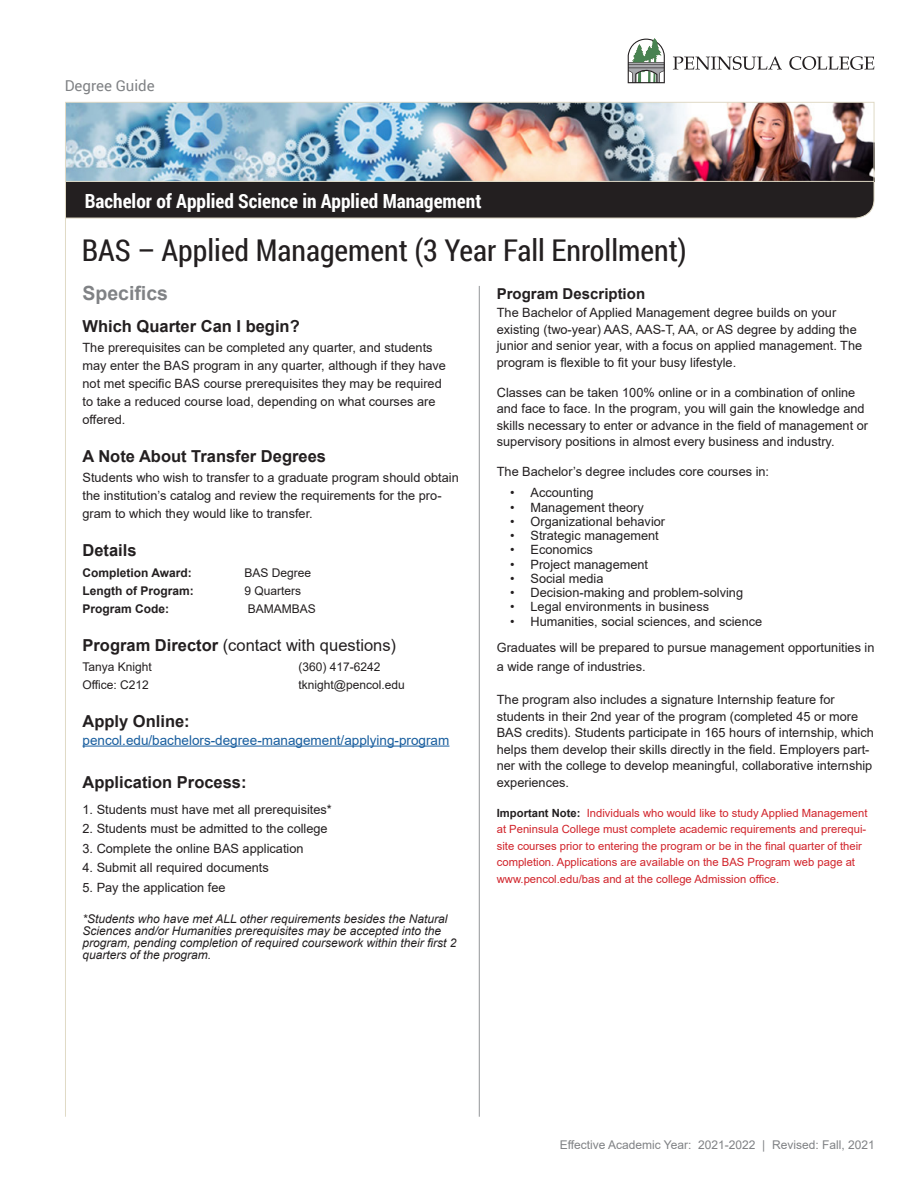
<style>
.page{position:relative;width:918px;height:1188px;background:#fff}
.page>*{position:absolute;margin:0;border:0;box-sizing:border-box;transform-origin:0 0}
.t1{font:30px "Roboto Condensed";color:#231f20}
.t2{font:700 19.5px "Roboto Condensed";color:#fff}
.Body_Copy{font:700 19.5px "Arial";color:#808285}
.Body_Title{font:700 16.5px "Arial";color:#231f20}
.Body_Title-2{font:16.5px "Arial";color:#231f20}
.Body_Title-3{font:700 15px "Arial";color:#231f20}
.t3{font:15px "Roboto";color:#808285}
.Body_Title-4{font:13.5px "Arial";color:#175d9e}
.Body_Copy_Back{font:12.75px/16.5px "Arial";color:#231f20}
.Body_Copy-2{font:12.75px/18px "Arial";color:#231f20}
.Body_Copy-3{font:italic 12px/12px "Arial";color:#231f20}
.Body_Copy-4{font:12px "Arial";color:#231f20}
.t4{font:12px "Arial";color:#808285}
.Body_Copy-5{font:700 12px "Arial";color:#231f20}
.Body_Copy_Back-2{font:11.25px/16.5px "Arial";color:#d1232a}
.s1{font-weight:700}
.s2{font-weight:700;color:#231f20}
</style>
<div class="page">
<hr style="left:65px;top:181px;width:1px;height:936px;background:#e0dac6">
<hr style="left:479px;top:286px;width:1px;height:831px;background:#939598">
<div style="left:66px;top:138px;width:809px;height:81px;background:#231f20"></div>
<img style="left:67px;top:104px;width:805px;height:76px">
<div style="left:65px;top:102px;width:809px;height:80px;border:1px solid #e0dac6"></div>
<svg style="left:673px;top:56px;width:109px;height:14px"></svg>
<svg style="left:789px;top:56px;width:85px;height:14px"></svg>
<svg style="left:628px;top:38px;width:37px;height:45px"></svg>
<hr style="left:82px;top:746px;width:367px;height:1px;background:#175d9e">
<p class="t3" style="left:65px;top:76px;width:91px">Degree Guide</p>
<h2 class="t2" style="left:85px;top:187px;width:398px">Bachelor of Applied Science in Applied Management</h2>
<h1 class="t1" style="left:82px;top:230px;width:606px">BAS – Applied Management (3 Year Fall Enrollment)</h1>
<p class="Body_Copy" style="left:82px;top:280px;width:87px">Specifics</p>
<p class="Body_Title" style="left:82px;top:314px;width:219px">Which Quarter Can I begin?</p>
<p class="Body_Copy-2" style="left:82px;top:338px;width:365px">The prerequisites can be completed any quarter, and students may enter the BAS program in any quarter, although if they have not met specific BAS course prerequisites they may be required to take a reduced course load, depending on what courses are offered.</p>
<p class="Body_Title" style="left:82px;top:445px;width:245px">A Note About Transfer Degrees</p>
<p class="Body_Copy-2" style="left:82px;top:469px;width:378px">Students who wish to transfer to a graduate program should obtain the institution’s catalog and review the requirements for the pro&shy;gram to which they would like to transfer.</p>
<p class="Body_Title" style="left:82px;top:539px;width:56px">Details</p>
<p class="Body_Copy-5" style="left:82px;top:564px;width:111px">Completion Award:</p>
<p class="Body_Copy-4" style="left:245px;top:564px;width:68px">BAS Degree</p>
<p class="Body_Copy-5" style="left:82px;top:582px;width:113px">Length of Program:</p>
<p class="Body_Copy-4" style="left:245px;top:582px;width:58px">9 Quarters</p>
<p class="Body_Copy-5" style="left:82px;top:600px;width:88px">Program Code:</p>
<p class="Body_Copy-4" style="left:248px;top:600px;width:70px">BAMAMBAS</p>
<p class="Body_Title-2" style="left:82px;top:634px;width:315px"><span class="s1">Program Director</span> (contact with questions)</p>
<p class="Body_Copy-4" style="left:82px;top:659px;width:71px">Tanya Knight</p>
<p class="Body_Copy-4" style="left:298px;top:659px;width:84px">(360) 417-6242</p>
<p class="Body_Copy-4" style="left:82px;top:677px;width:68px">Office: C212</p>
<p class="Body_Copy-4" style="left:298px;top:677px;width:108px">tknight@pencol.edu</p>
<p class="Body_Title" style="left:82px;top:710px;width:109px">Apply Online:</p>
<p class="Body_Title-4" style="left:82px;top:731px;width:368px">pencol.edu/bachelors-degree-management/applying-program</p>
<p class="Body_Title" style="left:82px;top:770px;width:166px">Application Process:</p>
<p class="Body_Copy-2" style="left:82px;top:800px;width:251px">1. Students must have met all prerequisites*</p>
<p class="Body_Copy-2" style="left:82px;top:820px;width:247px">2. Students must be admitted to the college</p>
<p class="Body_Copy-2" style="left:82px;top:839px;width:223px">3. Complete the online BAS application</p>
<p class="Body_Copy-2" style="left:82px;top:859px;width:188px">4. Submit all required documents</p>
<p class="Body_Copy-2" style="left:82px;top:878px;width:145px">5. Pay the application fee</p>
<p class="Body_Copy-3" style="left:82px;top:913px;width:376px">*Students who have met ALL other requirements besides the Natural Sciences and/or Humanities prerequisites may be accepted into the program, pending completion of required coursework within their first 2 quarters of the program.</p>
<p class="Body_Title-3" style="left:497px;top:283px;width:150px">Program Description</p>
<p class="Body_Copy_Back" style="left:497px;top:305px;width:367px">The Bachelor of Applied Management degree builds on your existing (two-year) AAS, AAS-T, AA, or AS degree by adding the junior and senior year, with a focus on applied management. The program is flexible to fit your busy lifestyle.</p>
<p class="Body_Copy_Back" style="left:497px;top:384px;width:373px">Classes can be taken 100% online or in a combination of online and face to face. In the program, you will gain the knowledge and skills necessary to enter or advance in the field of management or supervisory positions in almost every business and industry.</p>
<p class="Body_Copy_Back" style="left:497px;top:464px;width:274px">The Bachelor’s degree includes core courses in:</p>
<p class="Body_Copy_Back" style="left:510px;top:485px;width:85px">• Accounting</p>
<p class="Body_Copy_Back" style="left:510px;top:499px;width:135px">• Management theory</p>
<p class="Body_Copy_Back" style="left:510px;top:513px;width:156px">• Organizational behavior</p>
<p class="Body_Copy_Back" style="left:510px;top:527px;width:150px">• Strategic management</p>
<p class="Body_Copy_Back" style="left:510px;top:542px;width:84px">• Economics</p>
<p class="Body_Copy_Back" style="left:510px;top:556px;width:139px">• Project management</p>
<p class="Body_Copy_Back" style="left:510px;top:570px;width:95px">• Social media</p>
<p class="Body_Copy_Back" style="left:510px;top:584px;width:234px">• Decision-making and problem-solving</p>
<p class="Body_Copy_Back" style="left:510px;top:599px;width:200px">• Legal environments in business</p>
<p class="Body_Copy_Back" style="left:510px;top:613px;width:253px">• Humanities, social sciences, and science</p>
<p class="Body_Copy_Back" style="left:497px;top:638px;width:379px;line-height:19.5px">Graduates will be prepared to pursue management opportunities in a wide range of industries.</p>
<p class="Body_Copy_Back" style="left:497px;top:692px;width:379px">The program also includes a signature Internship feature for students in their 2nd year of the program (completed 45 or more BAS credits). Students participate in 165 hours of internship, which helps them develop their skills directly in the field. Employers part&shy;ner with the college to develop meaningful, collaborative internship experiences.</p>
<p class="Body_Copy_Back-2" style="left:497px;top:805px;width:372px"><span class="s2">Important Note:</span> Individuals who would like to study Applied Management at Peninsula College must complete academic requirements and prerequi&shy;site courses prior to entering the program or be in the final quarter of their completion. Applications are available on the BAS Program web page at www.pencol.edu/bas and at the college Admission office.</p>
<p class="t4" style="left:560px;top:1137px;width:317px">Effective Academic Year: 2021-2022 | Revised: Fall, 2021</p>
</div>
